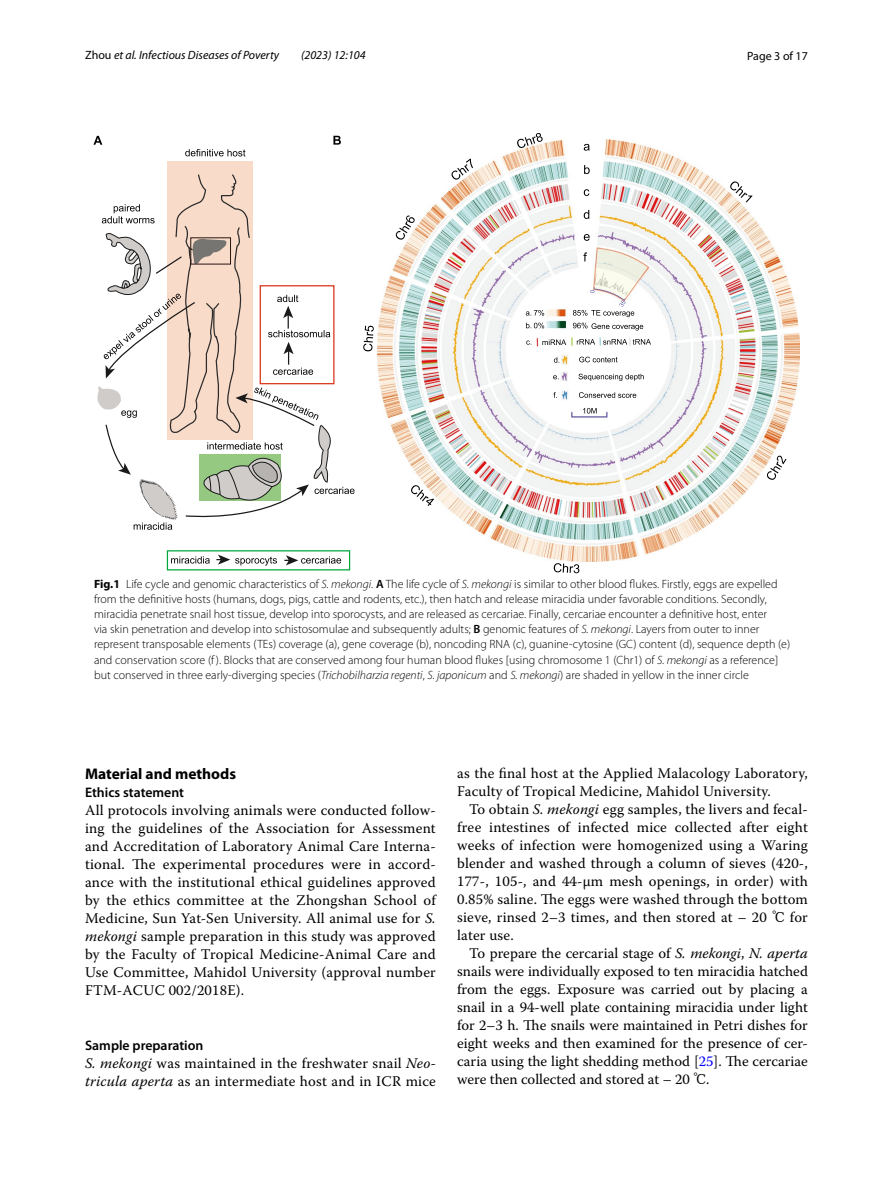
<style>
.page{position:relative;width:893px;height:1187px;background:#fff}
.page>*{position:absolute;margin:0;border:0;box-sizing:border-box;transform-origin:0 0}
.t1{font:700 15.45px "Myriad Pro";color:#000}
.t2{font:14.7px/18px "Warnock Pro";letter-spacing:.015em;color:#000;text-align:justify}
.t3{font:600 13.8px "Myriad Pro";color:#000}
.t4{font:300 12px/15px "Myriad Pro";color:#000}
.t5{font:italic 12px "Myriad Pro";color:#000}
.t6{font:12px "Myriad Pro";color:#000}
.s1{font-style:normal}
.s2{font-weight:700}
.s3{font-style:italic}
.s4{font-weight:600}
.s5{font-family:"Code 2000"}
.s6{color:#00f}
</style>
<div class="page">
<img style="left:378px;top:140px;width:421px;height:421px">
<div style="left:167px;top:161px;width:86px;height:278px;background:#f9dbc9"></div>
<svg style="left:171px;top:556px;width:39px;height:7px"></svg>
<svg style="left:185px;top:149px;width:60px;height:7px"></svg>
<svg style="left:216px;top:554px;width:61px;height:11px"></svg>
<svg style="left:97px;top:174px;width:258px;height:355px"></svg>
<div style="left:260px;top:285px;width:74px;height:99px;border:1px solid #da3014"></div>
<div style="left:167px;top:550px;width:183px;height:20px;border:1px solid #00a73a"></div>
<svg style="left:517px;top:133px;width:26px;height:15px"></svg>
<svg style="left:451px;top:158px;width:22px;height:22px"></svg>
<svg style="left:396px;top:215px;width:19px;height:25px"></svg>
<svg style="left:363px;top:325px;width:11px;height:26px"></svg>
<svg style="left:411px;top:485px;width:23px;height:21px"></svg>
<svg style="left:554px;top:563px;width:25px;height:10px"></svg>
<svg style="left:767px;top:455px;width:19px;height:25px"></svg>
<svg style="left:730px;top:181px;width:22px;height:21px"></svg>
<svg style="left:526px;top:310px;width:18px;height:6px"></svg>
<svg style="left:526px;top:322px;width:18px;height:6px"></svg>
<svg style="left:526px;top:340px;width:5px;height:4px"></svg>
<svg style="left:542px;top:339px;width:24px;height:6px"></svg>
<svg style="left:577px;top:339px;width:18px;height:5px"></svg>
<svg style="left:603px;top:339px;width:24px;height:5px"></svg>
<svg style="left:633px;top:339px;width:18px;height:5px"></svg>
<svg style="left:579px;top:356px;width:39px;height:6px"></svg>
<svg style="left:578px;top:373px;width:66px;height:8px"></svg>
<svg style="left:554px;top:357px;width:5px;height:6px"></svg>
<svg style="left:553px;top:375px;width:6px;height:4px"></svg>
<svg style="left:584px;top:144px;width:6px;height:7px"></svg>
<svg style="left:584px;top:165px;width:6px;height:9px"></svg>
<svg style="left:584px;top:189px;width:5px;height:7px"></svg>
<svg style="left:584px;top:210px;width:5px;height:9px"></svg>
<svg style="left:584px;top:234px;width:6px;height:7px"></svg>
<svg style="left:583px;top:252px;width:4px;height:9px"></svg>
<svg style="left:579px;top:392px;width:57px;height:6px"></svg>
<svg style="left:553px;top:392px;width:4px;height:6px"></svg>
<svg style="left:590px;top:290px;width:4px;height:3px"></svg>
<svg style="left:573px;top:300px;width:70px;height:30px"></svg>
<svg style="left:583px;top:408px;width:14px;height:5px"></svg>
<svg style="left:93px;top:136px;width:9px;height:9px"></svg>
<svg style="left:333px;top:136px;width:8px;height:9px"></svg>
<svg style="left:284px;top:555px;width:57px;height:10px"></svg>
<p class="t5" style="left:85px;top:48px;width:196px"><span class="s1">Zhou</span> et al. Infectious Diseases of Poverty</p>
<p class="t5" style="left:301px;top:48px;width:66px">(2023) 12:104</p>
<p class="t6" style="left:747px;top:48px;width:62px">Page 3 of 17</p>
<p class="t4" style="left:94px;top:577px;width:698px"><span class="s2">Fig.1</span> Life cycle and genomic characteristics of <span class="s3">S. mekongi</span>. <span class="s4">A</span> The life cycle of <span class="s3">S. mekongi</span> is similar to other blood flukes. Firstly, eggs are expelled from the definitive hosts (humans, dogs, pigs, cattle and rodents, etc.), then hatch and release miracidia under favorable conditions. Secondly, miracidia penetrate snail host tissue, develop into sporocysts, and are released as cercariae. Finally, cercariae encounter a definitive host, enter<br>via skin penetration and develop into schistosomulae and subsequently adults; <span class="s4">B</span> genomic features of <span class="s3">S. mekongi</span>. Layers from outer to inner represent transposable elements (TEs) coverage (a), gene coverage (b), noncoding RNA (c), guanine-cytosine (GC) content (d), sequence depth (e) and conservation score (f ). Blocks that are conserved among four human blood flukes [using chromosome 1 (Chr1) of <span class="s3">S. mekongi</span> as a reference] but conserved in three early-diverging species (<span class="s3">Trichobilharzia regenti</span>, <span class="s3">S. japonicum</span> and <span class="s3">S. mekongi</span>) are shaded in yellow in the inner circle</p>
<p class="t1" style="left:85px;top:763px;width:153px">Material and methods</p>
<p class="t3" style="left:85px;top:783px;width:101px">Ethics statement</p>
<p class="t2" style="left:85px;top:801px;width:352px">All protocols involving animals were conducted follow&shy;ing the guidelines of the Association for Assessment and Accreditation of Laboratory Animal Care Interna&shy;tional. The experimental procedures were in accord&shy;ance with the institutional ethical guidelines approved by the ethics committee at the Zhongshan School of Medicine, Sun Yat-Sen University. All animal use for <span class="s3">S. mekongi</span> sample preparation in this study was approved by the Faculty of Tropical Medicine-Animal Care and Use Committee, Mahidol University (approval number FTM-ACUC 002/2018E).</p>
<p class="t3" style="left:85px;top:1036px;width:120px">Sample preparation</p>
<p class="t2" style="left:85px;top:1053px;width:352px"><span class="s3">S. mekongi</span> was maintained in the freshwater snail <span class="s3">Neo&shy;tricula aperta</span> as an intermediate host and in ICR mice</p>
<p class="t2" style="left:457px;top:764px;width:352px">as the final host at the Applied Malacology Laboratory,<br>Faculty of Tropical Medicine, Mahidol University.</p>
<p class="t2" style="left:457px;top:800px;width:352px;text-indent:12px">To obtain <span class="s3">S. mekongi</span> egg samples, the livers and fecal&shy;free intestines of infected mice collected after eight weeks of infection were homogenized using a Waring blender and washed through a column of sieves (420-, 177-, 105-, and 44-µm mesh openings, in order) with 0.85% saline. The eggs were washed through the bottom sieve, rinsed 2–3 times, and then stored at – 20 <span class="s5">℃</span> for later use.</p>
<p class="t2" style="left:457px;top:944px;width:352px;text-indent:12px">To prepare the cercarial stage of <span class="s3">S. mekongi</span>, <span class="s3">N. aperta </span>snails were individually exposed to ten miracidia hatched from the eggs. Exposure was carried out by placing a snail in a 94-well plate containing miracidia under light for 2–3 h. The snails were maintained in Petri dishes for eight weeks and then examined for the presence of cer&shy;caria using the light shedding method [<span class="s6">25</span>]. The cercariae were then collected and stored at – 20 <span class="s5">℃</span>.</p>
</div>
